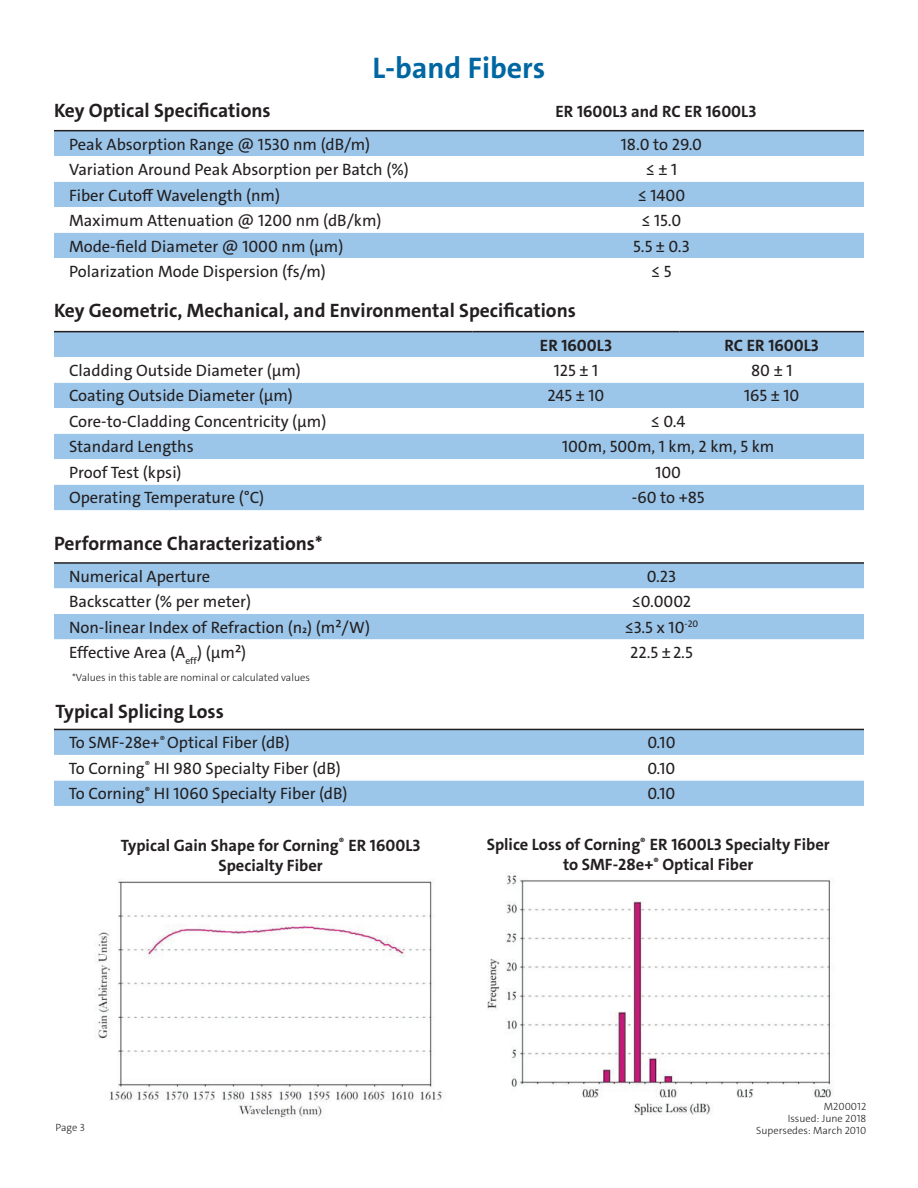
<style>
.page{position:relative;width:918px;height:1188px;background:#fff}
.page>*{position:absolute;margin:0;border:0;box-sizing:border-box;transform-origin:0 0}
.t1{font:700 30px "The Sans C4 s";color:#0067a2}
.t2{font:700 19.5px "The Sans C4 s";color:#231f20}
.t3{font:16.5px "The Sans C4 s";color:#231f20}
.t4{font:700 16.5px "The Sans C4 s";color:#231f20}
.t5{font:300 10.5px/12px "The Sans C4 s";color:#231f20;text-align:right}
</style>
<div class="page">
<div style="left:54px;top:131px;width:810px;height:25px;background:#9bc6ea"></div>
<svg style="left:54px;top:181px;width:810px;height:77px;fill:#9bc6ea"></svg>
<hr style="left:54px;top:130px;width:405px;height:1px;background:#231f20">
<hr style="left:459px;top:130px;width:405px;height:1px;background:#231f20">
<div style="left:54px;top:332px;width:810px;height:178px;background:#9bc6ea"></div>
<svg style="left:54px;top:357px;width:810px;height:128px"></svg>
<hr style="left:54px;top:331px;width:418px;height:1px;background:#231f20">
<hr style="left:472px;top:331px;width:208px;height:1px;background:#231f20">
<hr style="left:680px;top:331px;width:184px;height:1px;background:#231f20">
<div style="left:54px;top:564px;width:810px;height:24px;background:#9bc6ea"></div>
<svg style="left:54px;top:588px;width:810px;height:52px"></svg>
<hr style="left:54px;top:562px;width:405px;height:2px;background:#231f20">
<hr style="left:459px;top:562px;width:405px;height:2px;background:#231f20">
<div style="left:54px;top:730px;width:810px;height:76px;background:#9bc6ea"></div>
<svg style="left:54px;top:755px;width:810px;height:25px"></svg>
<hr style="left:54px;top:729px;width:405px;height:1px;background:#231f20">
<hr style="left:459px;top:729px;width:405px;height:1px;background:#231f20">
<img style="left:97px;top:881px;width:346px;height:238px">
<img style="left:487px;top:875px;width:346px;height:241px">
<p class="t1" style="left:373px;top:48px;width:174px">L-band Fibers</p>
<p class="t2" style="left:54px;top:98px;width:218px">Key Optical Specifications</p>
<p class="t4" style="left:556px;top:101px;width:202px">ER 1600L3 and RC ER 1600L3</p>
<p class="t3" style="left:69px;top:133px;width:303px">Peak Absorption Range @ 1530 nm (dB/m)</p>
<p class="t3" style="left:621px;top:133px;width:83px">18.0 to 29.0</p>
<p class="t3" style="left:69px;top:159px;width:341px">Variation Around Peak Absorption per Batch (%)</p>
<p class="t3" style="left:646px;top:159px;width:33px">≤ ± 1</p>
<p class="t3" style="left:69px;top:184px;width:213px">Fiber Cutoff Wavelength (nm)</p>
<p class="t3" style="left:638px;top:184px;width:49px">≤ 1400</p>
<p class="t3" style="left:69px;top:210px;width:314px">Maximum Attenuation @ 1200 nm (dB/km)</p>
<p class="t3" style="left:642px;top:210px;width:41px">≤ 15.0</p>
<p class="t3" style="left:69px;top:235px;width:276px">Mode-field Diameter @ 1000 nm (μm)</p>
<p class="t3" style="left:633px;top:235px;width:58px">5.5 ± 0.3</p>
<p class="t3" style="left:69px;top:261px;width:258px">Polarization Mode Dispersion (fs/m)</p>
<p class="t3" style="left:651px;top:261px;width:22px">≤ 5</p>
<p class="t2" style="left:54px;top:298px;width:523px">Key Geometric, Mechanical, and Environmental Specifications</p>
<p class="t4" style="left:540px;top:334px;width:74px">ER 1600L3</p>
<p class="t4" style="left:725px;top:334px;width:96px">RC ER 1600L3</p>
<p class="t3" style="left:69px;top:360px;width:233px">Cladding Outside Diameter (μm)</p>
<p class="t3" style="left:554px;top:360px;width:46px">125 ± 1</p>
<p class="t3" style="left:751px;top:360px;width:43px">80 ± 1</p>
<p class="t3" style="left:69px;top:385px;width:225px">Coating Outside Diameter (μm)</p>
<p class="t3" style="left:548px;top:385px;width:58px">245 ± 10</p>
<p class="t3" style="left:744px;top:385px;width:57px">165 ± 10</p>
<p class="t3" style="left:69px;top:411px;width:259px">Core-to-Cladding Concentricity (μm)</p>
<p class="t3" style="left:651px;top:411px;width:36px">≤ 0.4</p>
<p class="t3" style="left:69px;top:436px;width:126px">Standard Lengths</p>
<p class="t3" style="left:562px;top:436px;width:214px">100m, 500m, 1 km, 2 km, 5 km</p>
<p class="t3" style="left:69px;top:462px;width:114px">Proof Test (kpsi)</p>
<p class="t3" style="left:655px;top:462px;width:27px">100</p>
<p class="t3" style="left:69px;top:487px;width:197px">Operating Temperature (°C)</p>
<p class="t3" style="left:632px;top:487px;width:74px">-60 to +85</p>
<p class="t2" style="left:54px;top:530px;width:270px">Performance Characterizations*</p>
<p class="t3" style="left:69px;top:566px;width:143px">Numerical Aperture</p>
<p class="t3" style="left:647px;top:566px;width:31px">0.23</p>
<p class="t3" style="left:69px;top:591px;width:184px">Backscatter (% per meter)</p>
<p class="t3" style="left:632px;top:591px;width:61px">≤0.0002</p>
<p class="t3" style="left:69px;top:617px;width:303px">Non-linear Index of Refraction (n2) (m²/W)</p>
<p class="t3" style="left:625px;top:617px;width:75px">≤3.5 x 10<sup>-20</sup></p>
<p class="t3" style="left:69px;top:642px;width:179px">Effective Area (A<sub>eff</sub>) (μm²)</p>
<p class="t3" style="left:630px;top:642px;width:64px">22.5 ±2.5</p>
<p class="t5" style="left:72px;top:671px;width:239px">*Values in this table are nominal or calculated values</p>
<p class="t2" style="left:56px;top:699px;width:170px">Typical Splicing Loss</p>
<p class="t3" style="left:69px;top:732px;width:222px">To SMF-28e+<sup>®</sup> Optical Fiber (dB)</p>
<p class="t3" style="left:647px;top:732px;width:30px">0.10</p>
<p class="t3" style="left:69px;top:758px;width:273px">To Corning<sup>®</sup> HI 980 Specialty Fiber (dB)</p>
<p class="t3" style="left:647px;top:758px;width:30px">0.10</p>
<p class="t3" style="left:69px;top:783px;width:280px">To Corning<sup>®</sup> HI 1060 Specialty Fiber (dB)</p>
<p class="t3" style="left:647px;top:783px;width:30px">0.10</p>
<p class="t4" style="left:121px;top:835px;width:301px">Typical Gain Shape for Corning<sup>®</sup> ER 1600L3</p>
<p class="t4" style="left:218px;top:854px;width:106px">Specialty Fiber</p>
<p class="t4" style="left:487px;top:834px;width:344px">Splice Loss of Corning<sup>®</sup> ER 1600L3 Specialty Fiber</p>
<p class="t4" style="left:563px;top:854px;width:192px">to SMF-28e+<sup>®</sup> Optical Fiber</p>
<p class="t5" style="left:788px;top:1101px;width:80px">M200012<br>Issued: June 2018</p>
<p class="t5" style="left:56px;top:1122px;width:31px">Page 3</p>
<p class="t5" style="left:756px;top:1125px;width:112px">Supersedes: March 2010</p>
</div>
